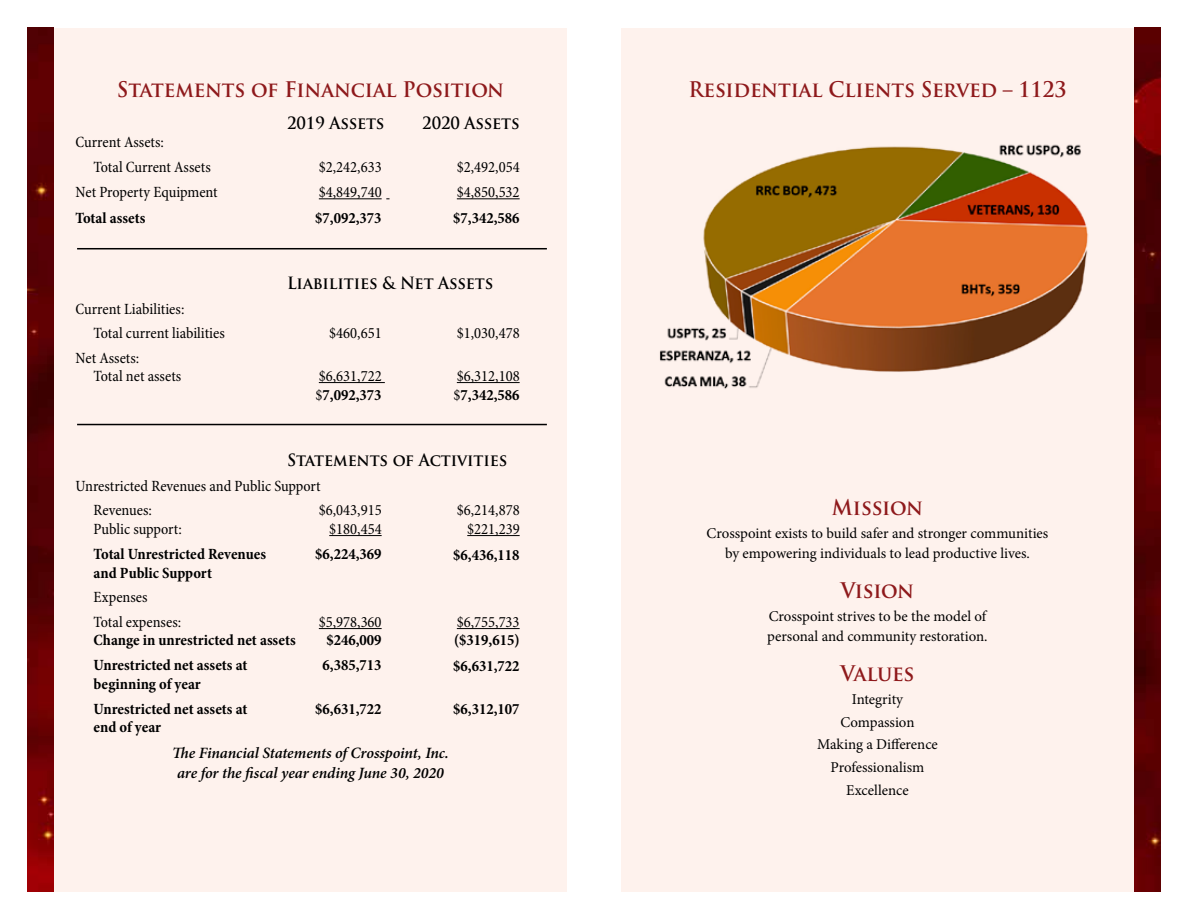
<style>
.page{position:relative;width:1188px;height:918px;background:#fff}
.page>*{position:absolute;margin:0;border:0;box-sizing:border-box;transform-origin:0 0}
.t1{font:700 21px "Trajan Pro";letter-spacing:-.005em;color:#8e191b;scale:.96 1}
.t2{font:700 16.5px "Trajan Pro";letter-spacing:-.005em;color:#000;scale:.96 1}
.t3{font:condensed 15.75px/24.8px "Minion Pro";color:#000}
.t4{font:700 condensed 15.75px/25.5px "Minion Pro";color:#000}
.t5{font:italic 600 15.75px/19.5px "Minion Pro";letter-spacing:-.005em;color:#000;text-align:center}
.t6{font:15px/22.8px "Minion Pro";color:#000;text-align:center}
.s1{font-weight:400}
</style>
<div class="page">
<div style="left:621px;top:28px;width:540px;height:864px;background:#fef2ed"></div>
<div style="left:27px;top:28px;width:540px;height:864px;background:#fef2ed"></div>
<img style="left:27px;top:28px;width:27px;height:864px">
<img style="left:1134px;top:28px;width:27px;height:864px">
<hr style="left:319px;top:198px;width:63px;height:1px;background:#000">
<hr style="left:457px;top:198px;width:63px;height:1px;background:#000">
<hr style="left:319px;top:382px;width:66px;height:1px;background:#000">
<hr style="left:457px;top:382px;width:63px;height:1px;background:#000">
<hr style="left:329px;top:535px;width:53px;height:1px;background:#000">
<hr style="left:467px;top:535px;width:53px;height:1px;background:#000">
<hr style="left:319px;top:628px;width:63px;height:1px;background:#000">
<hr style="left:457px;top:628px;width:63px;height:1px;background:#000">
<hr style="left:77px;top:248px;width:470px;height:1px;background:#000">
<hr style="left:77px;top:424px;width:470px;height:1px;background:#000">
<img style="left:660px;top:144px;width:429px;height:245px">
<h1 class="t1" style="left:117px;top:76px;width:405px">Statements of Financial Position</h1>
<p class="t2" style="left:287px;top:113px;width:103px">2019 Assets</p>
<p class="t2" style="left:422px;top:113px;width:103px">2020 Assets</p>
<p class="t3" style="left:94px;top:130px;width:119px;text-indent:-18px">Current Assets:<br>Total Current Assets</p>
<p class="t3" style="left:319px;top:155px;width:64px">$2,242,633</p>
<p class="t3" style="left:457px;top:155px;width:64px">$2,492,054</p>
<p class="t3" style="left:76px;top:180px;width:144px">Net Property Equipment</p>
<p class="t3" style="left:319px;top:180px;width:64px">$4,849,740</p>
<p class="t3" style="left:457px;top:180px;width:64px">$4,850,532</p>
<p class="t4" style="left:76px;top:206px;width:71px">Total assets</p>
<p class="t4" style="left:315px;top:206px;width:68px">$7,092,373</p>
<p class="t4" style="left:453px;top:206px;width:68px">$7,342,586</p>
<p class="t3" style="left:94px;top:297px;width:133px;text-indent:-18px">Current Liabilities:<br>Total current liabilities</p>
<p class="t3" style="left:94px;top:350px;width:89px;line-height:18px;text-indent:-18px">Net Assets:<br>Total net assets</p>
<p class="t2" style="left:287px;top:272px;width:216px">Liabilities &amp; Net Assets</p>
<p class="t3" style="left:329px;top:321px;width:54px">$460,651</p>
<p class="t3" style="left:457px;top:321px;width:64px">$1,030,478</p>
<p class="t3" style="left:319px;top:364px;width:64px">$6,631,722</p>
<p class="t3" style="left:457px;top:364px;width:64px">$6,312,108</p>
<p class="t4" style="left:315px;top:383px;width:68px"><span class="s1">$</span>7,092,373</p>
<p class="t4" style="left:453px;top:383px;width:68px"><span class="s1">$</span>7,342,586</p>
<p class="t2" style="left:287px;top:449px;width:231px">Statements of Activities</p>
<p class="t3" style="left:94px;top:474px;width:229px;text-indent:-18px">Unrestricted Revenues and Public Support<br>Revenues:</p>
<p class="t3" style="left:319px;top:498px;width:64px">$6,043,915</p>
<p class="t3" style="left:457px;top:498px;width:64px">$6,214,878</p>
<p class="t3" style="left:94px;top:517px;width:90px">Public support:</p>
<p class="t3" style="left:329px;top:517px;width:54px">$180,454</p>
<p class="t3" style="left:467px;top:517px;width:54px">$221,239</p>
<p class="t4" style="left:94px;top:542px;width:174px">Total Unrestricted Revenues</p>
<p class="t4" style="left:315px;top:542px;width:68px">$6,224,369</p>
<p class="t4" style="left:453px;top:542px;width:68px">$6,436,118</p>
<p class="t4" style="left:94px;top:560px;width:120px">and Public Support</p>
<p class="t3" style="left:94px;top:585px;width:89px">Expenses<br>Total expenses:</p>
<p class="t3" style="left:319px;top:610px;width:64px">$5,978,360</p>
<p class="t3" style="left:457px;top:610px;width:64px">$6,755,733</p>
<p class="t4" style="left:94px;top:628px;width:204px">Change in unrestricted net assets</p>
<p class="t4" style="left:326px;top:628px;width:57px">$246,009</p>
<p class="t4" style="left:454px;top:628px;width:67px">($319,615)</p>
<p class="t4" style="left:94px;top:653px;width:155px">Unrestricted net assets at</p>
<p class="t4" style="left:322px;top:653px;width:61px">6,385,713</p>
<p class="t4" style="left:453px;top:653px;width:68px">$6,631,722</p>
<p class="t4" style="left:94px;top:671px;width:155px">beginning of year<br>Unrestricted net assets at</p>
<p class="t4" style="left:315px;top:697px;width:68px">$6,631,722</p>
<p class="t4" style="left:453px;top:697px;width:68px">$6,312,107</p>
<p class="t4" style="left:94px;top:715px;width:69px">end of year</p>
<p class="t5" style="left:172px;top:743px;width:278px">The Financial Statements of Crosspoint, Inc. are for the fiscal year ending June 30, 2020</p>
<h1 class="t1" style="left:689px;top:76px;width:395px">Residential Clients Served – 1123</h1>
<h1 class="t1" style="left:832px;top:495px;width:96px">Mission</h1>
<p class="t6" style="left:707px;top:524px;width:343px;line-height:19.5px">Crosspoint exists to build safer and stronger communities by empowering individuals to lead productive lives.</p>
<h1 class="t1" style="left:841px;top:578px;width:78px">Vision</h1>
<p class="t6" style="left:767px;top:607px;width:222px;line-height:19.5px;text-align:left">Crosspoint strives to be the model of personal and community restoration.</p>
<h1 class="t1" style="left:841px;top:661px;width:78px">Values</h1>
<p class="t6" style="left:817px;top:688px;width:122px">Integrity<br>Compassion<br>Making a Difference<br>Professionalism<br>Excellence</p>
</div>
